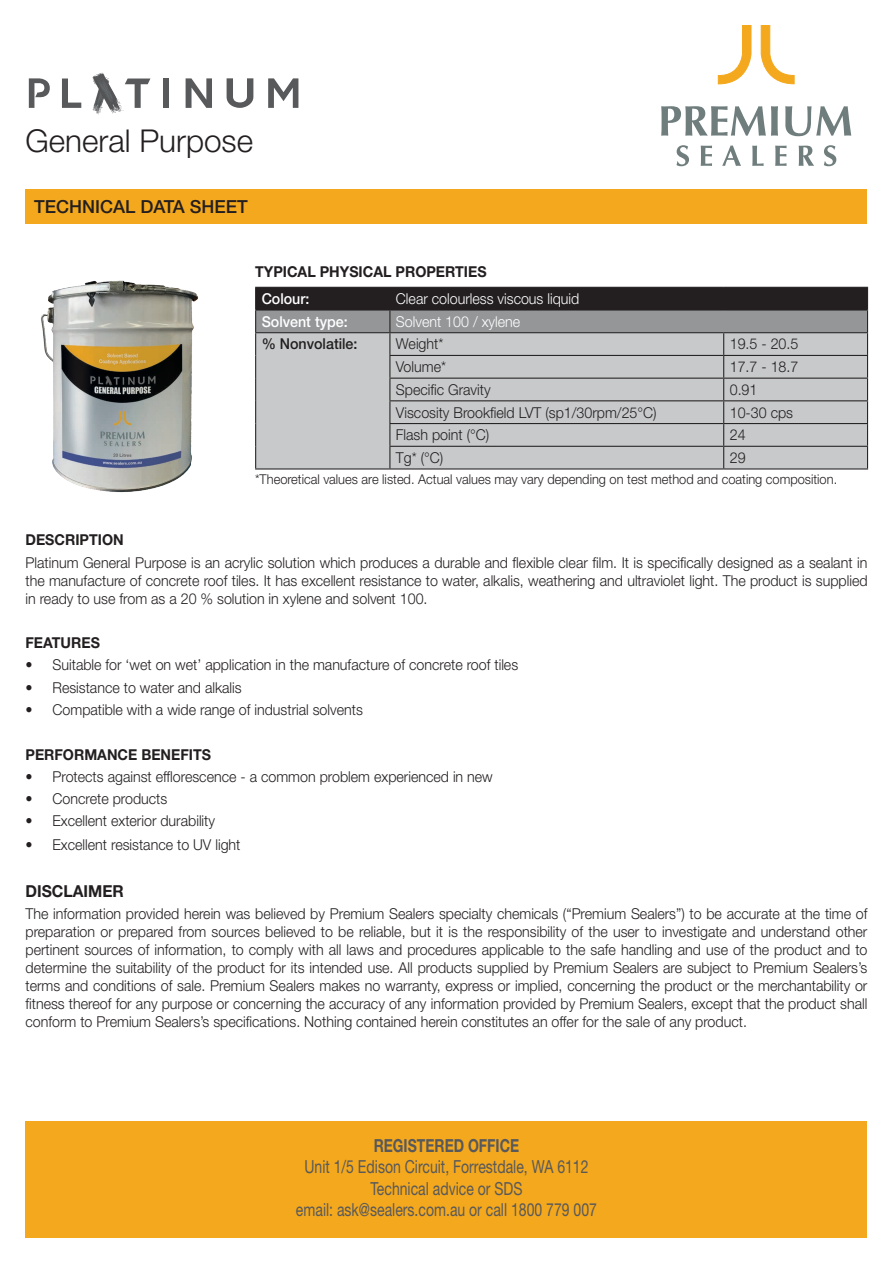
<style>
.page{position:relative;width:893px;height:1263px;background:#fff}
.page>*{position:absolute;margin:0;border:0;box-sizing:border-box;transform-origin:0 0}
.t1{font:300 31.5px "Helvetica Neue LT Std";color:#231f20}
.t2{font:18px/21.6px "Helvetica Neue LT Std";color:#58595b;text-align:center;scale:.78 1}
.t3{font:500 18px "Helvetica Neue LT Std";color:#231f20}
.t4{font:700 16.5px "Helvetica Neue LT Std";color:#231f20;scale:.95 1}
.t5{font:300 15px/18px "Helvetica Neue LT Std";color:#231f20;text-align:justify;scale:.95 1}
.t6{font:700 15px "Helvetica Neue LT Std";color:#231f20;scale:.95 1}
.t7{font:300 15px "Helvetica Neue LT Std";color:#fff;scale:.95 1}
.t8{font:500 15px "Helvetica Neue LT Std";color:#fff;scale:.95 1}
.t9{font:500 15px "Helvetica Neue LT Std";color:#231f20;scale:.95 1}
.t10{font:300 13.5px "Helvetica Neue LT Std";color:#231f20;scale:.95 1}
.s1{font-weight:700}
</style>
<div class="page">
<div style="left:26px;top:1120px;width:841px;height:117px;background:#f4a81d"></div>
<div style="left:26px;top:190px;width:841px;height:34px;background:#f4a81d"></div>
<svg style="left:227px;top:78px;width:26px;height:30px"></svg>
<div style="left:163px;top:79px;width:5px;height:29px;background:#58595b"></div>
<svg style="left:62px;top:79px;width:19px;height:29px"></svg>
<svg style="left:268px;top:78px;width:30px;height:30px"></svg>
<svg style="left:186px;top:78px;width:26px;height:30px"></svg>
<svg style="left:29px;top:78px;width:21px;height:30px"></svg>
<svg style="left:92px;top:73px;width:58px;height:42px"></svg>
<img style="left:41px;top:280px;width:157px;height:213px">
<hr style="left:255px;top:468px;width:135px;height:1px;background:#231f20">
<svg style="left:255px;top:287px;width:613px;height:181px;background:#a5a7a8"></svg>
<hr style="left:390px;top:468px;width:334px;height:1px;background:#231f20">
<hr style="left:724px;top:468px;width:144px;height:1px;background:#231f20">
<svg style="left:761px;top:26px;width:33px;height:58px"></svg>
<svg style="left:718px;top:26px;width:33px;height:58px"></svg>
<svg style="left:661px;top:106px;width:117px;height:30px"></svg>
<svg style="left:785px;top:106px;width:66px;height:30px"></svg>
<svg style="left:676px;top:145px;width:13px;height:21px"></svg>
<svg style="left:701px;top:146px;width:11px;height:20px"></svg>
<svg style="left:722px;top:145px;width:19px;height:21px"></svg>
<svg style="left:752px;top:146px;width:12px;height:20px"></svg>
<svg style="left:775px;top:146px;width:12px;height:20px"></svg>
<svg style="left:799px;top:146px;width:15px;height:20px"></svg>
<svg style="left:824px;top:145px;width:12px;height:21px"></svg>
<p class="t1" style="left:26px;top:122px;width:229px">General Purpose</p>
<p class="t3" style="left:34px;top:196px;width:215px">TECHNICAL DATA SHEET</p>
<p class="t6" style="left:255px;top:262px;width:245px">TYPICAL PHYSICAL PROPERTIES</p>
<p class="t8" style="left:262px;top:290px;width:52px">Colour:</p>
<p class="t7" style="left:396px;top:289px;width:195px">Clear colourless viscous liquid</p>
<p class="t8" style="left:262px;top:312px;width:92px">Solvent type:</p>
<p class="t7" style="left:396px;top:312px;width:132px">Solvent 100 / xylene</p>
<p class="t9" style="left:262px;top:335px;width:102px">% Nonvolatile:</p>
<p class="t5" style="left:396px;top:335px;width:52px">Weight*</p>
<p class="t5" style="left:730px;top:335px;width:74px">19.5 - 20.5</p>
<p class="t5" style="left:396px;top:357px;width:54px">Volume*</p>
<p class="t5" style="left:730px;top:357px;width:74px">17.7 - 18.7</p>
<p class="t5" style="left:396px;top:380px;width:101px">Specific Gravity</p>
<p class="t5" style="left:730px;top:380px;width:31px">0.91</p>
<p class="t5" style="left:396px;top:403px;width:276px">Viscosity Brookfield LVT (sp1/30rpm/25°C)</p>
<p class="t5" style="left:730px;top:403px;width:68px">10-30 cps</p>
<p class="t5" style="left:396px;top:426px;width:100px">Flash point (°C)</p>
<p class="t5" style="left:730px;top:426px;width:18px">24</p>
<p class="t5" style="left:396px;top:448px;width:51px">Tg* (°C)</p>
<p class="t5" style="left:730px;top:448px;width:18px">29</p>
<p class="t10" style="left:255px;top:471px;width:614px">*Theoretical values are listed. Actual values may vary depending on test method and coating composition.</p>
<p class="t6" style="left:26px;top:531px;width:105px">DESCRIPTION</p>
<p class="t5" style="left:26px;top:553px;width:888px">Platinum General Purpose is an acrylic solution which produces a durable and flexible clear film. It is specifically designed as a sealant in the manufacture of concrete roof tiles. It has excellent resistance to water, alkalis, weathering and ultraviolet light. The product is supplied in ready to use from as a 20 % solution in xylene and solvent 100.</p>
<p class="t6" style="left:26px;top:634px;width:80px">FEATURES</p>
<p class="t5" style="left:26px;top:656px;width:520px">• Suitable for ‘wet on wet’ application in the manufacture of concrete roof tiles</p>
<p class="t5" style="left:26px;top:678px;width:229px">• Resistance to water and alkalis</p>
<p class="t5" style="left:26px;top:700px;width:357px">• Compatible with a wide range of industrial solvents</p>
<p class="t6" style="left:26px;top:745px;width:197px">PERFORMANCE BENEFITS</p>
<p class="t5" style="left:26px;top:767px;width:493px">• Protects against efflorescence - a common problem experienced in new</p>
<p class="t5" style="left:26px;top:789px;width:151px">• Concrete products</p>
<p class="t5" style="left:26px;top:812px;width:201px">• Excellent exterior durability</p>
<p class="t5" style="left:26px;top:836px;width:228px">• Excellent resistance to UV light</p>
<p class="t4" style="left:26px;top:880px;width:105px">DISCLAIMER</p>
<p class="t5" style="left:26px;top:904px;width:888px">The information provided herein was believed by Premium Sealers specialty chemicals (“Premium Sealers”) to be accurate at the time of preparation or prepared from sources believed to be reliable, but it is the responsibility of the user to investigate and understand other pertinent sources of information, to comply with all laws and procedures applicable to the safe handling and use of the product and to determine the suitability of the product for its intended use. All products supplied by Premium Sealers are subject to Premium Sealers’s terms and conditions of sale. Premium Sealers makes no warranty, express or implied, concerning the product or the merchantability or fitness thereof for any purpose or concerning the accuracy of any information provided by Premium Sealers, except that the product shall conform to Premium Sealers’s specifications. Nothing contained herein constitutes an offer for the sale of any product.</p>
<p class="t2" style="left:296px;top:1134px;width:387px"><span class="s1">REGISTERED OFFICE<br></span>Unit 1/5 Edison Circuit, Forrestdale, WA 6112<br>Technical advice or SDS<br>email: ask@sealers.com.au or call 1800 779 007</p>
</div>
